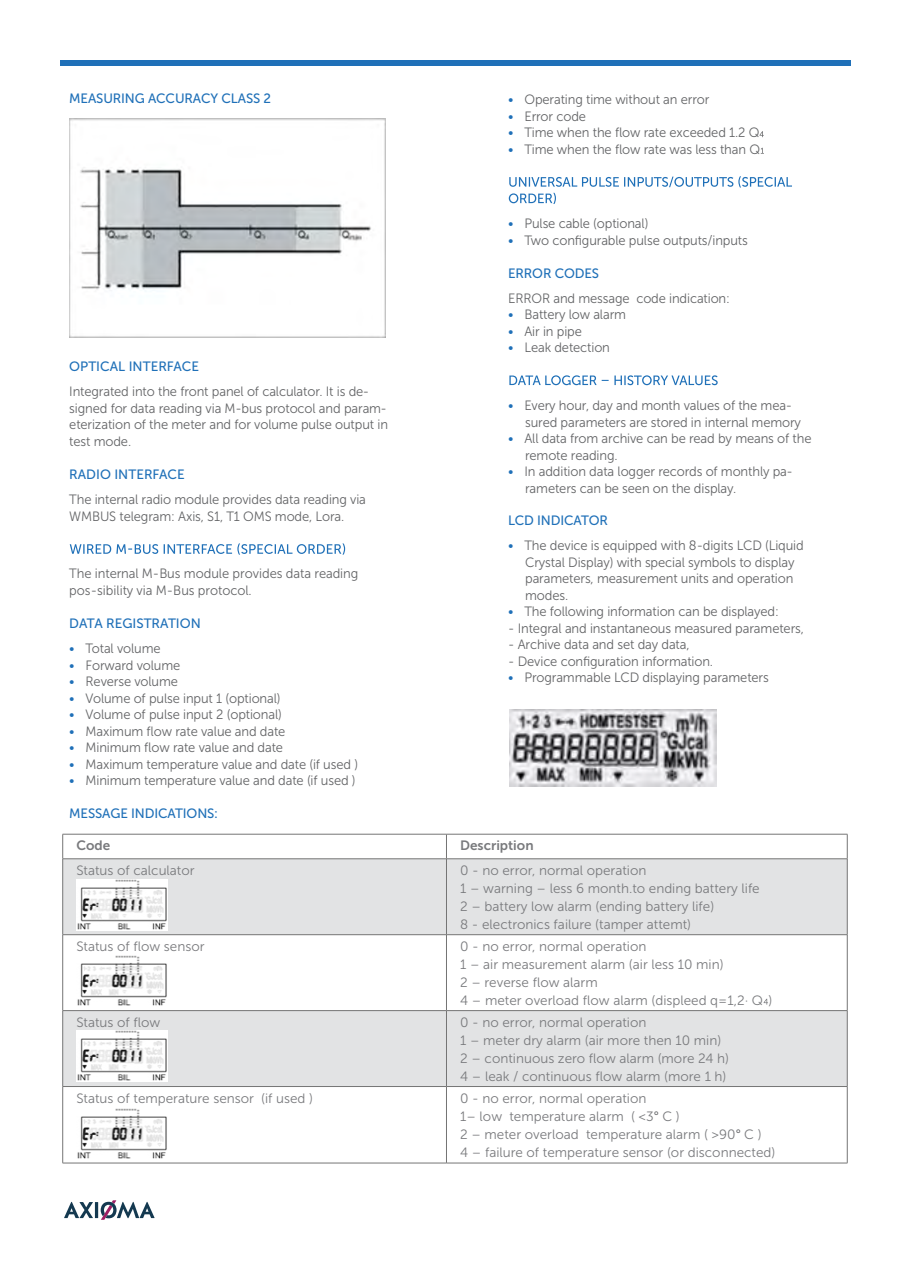
<style>
.page{position:relative;width:910px;height:1280px;background:#fff}
.page>*{position:absolute;margin:0;border:0;box-sizing:border-box;transform-origin:0 0}
.t1{font:13.5px/16.5px "Museo Sans 300";letter-spacing:-.01em;color:#636466;scale:.96 1}
.t2{font:13.5px/18px "Museo Sans 300";color:#797a7d}
.t3{font:13.5px "Museo Sans 500";letter-spacing:-.01em;color:#1f70b8}
.t4{font:13.5px "Museo Sans 700";color:#797a7d}
.s1{color:#1f70b8}
.s2{color:#636466}
</style>
<div class="page">
<div style="left:60px;top:60px;width:791px;height:6px;background:#1f70b8"></div>
<svg style="left:70px;top:543px;width:275px;height:12px"></svg>
<svg style="left:759px;top:131px;width:5px;height:6px"></svg>
<img style="left:509px;top:709px;width:207px;height:77px">
<svg style="left:509px;top:375px;width:209px;height:10px"></svg>
<svg style="left:509px;top:176px;width:283px;height:11px"></svg>
<svg style="left:509px;top:193px;width:47px;height:11px"></svg>
<svg style="left:63px;top:859px;width:784px;height:227px;fill:#e2e3e4"></svg>
<hr style="left:63px;top:834px;width:383px;height:1px;background:#757575">
<svg style="left:62px;top:834px;width:1px;height:24px"></svg>
<hr style="left:446px;top:834px;width:401px;height:1px;background:#757575">
<svg style="left:446px;top:834px;width:1px;height:24px"></svg>
<svg style="left:847px;top:834px;width:1px;height:24px"></svg>
<hr style="left:63px;top:858px;width:383px;height:1px;background:#757575">
<hr style="left:62px;top:859px;width:1px;height:75px;background:#757575">
<hr style="left:446px;top:858px;width:401px;height:1px;background:#757575">
<hr style="left:446px;top:859px;width:1px;height:75px;background:#757575">
<hr style="left:847px;top:859px;width:1px;height:75px;background:#757575">
<hr style="left:63px;top:934px;width:383px;height:1px;background:#757575">
<hr style="left:62px;top:935px;width:1px;height:75px;background:#757575">
<hr style="left:446px;top:934px;width:401px;height:1px;background:#757575">
<hr style="left:446px;top:935px;width:1px;height:75px;background:#757575">
<hr style="left:847px;top:935px;width:1px;height:75px;background:#757575">
<hr style="left:63px;top:1010px;width:383px;height:1px;background:#757575">
<hr style="left:62px;top:1011px;width:1px;height:75px;background:#757575">
<hr style="left:446px;top:1010px;width:401px;height:1px;background:#757575">
<hr style="left:446px;top:1011px;width:1px;height:75px;background:#757575">
<hr style="left:847px;top:1011px;width:1px;height:75px;background:#757575">
<hr style="left:63px;top:1086px;width:383px;height:1px;background:#757575">
<hr style="left:62px;top:1087px;width:1px;height:76px;background:#757575">
<hr style="left:446px;top:1086px;width:401px;height:1px;background:#757575">
<hr style="left:446px;top:1087px;width:1px;height:76px;background:#757575">
<hr style="left:847px;top:1087px;width:1px;height:76px;background:#757575">
<hr style="left:63px;top:1163px;width:383px;height:1px;background:#757575">
<hr style="left:446px;top:1163px;width:401px;height:1px;background:#757575">
<svg style="left:764px;top:999px;width:4px;height:6px"></svg>
<img style="left:77px;top:879px;width:91px;height:51px">
<img style="left:77px;top:955px;width:91px;height:51px">
<img style="left:77px;top:1030px;width:91px;height:51px">
<img style="left:77px;top:1109px;width:90px;height:50px">
<img style="left:69px;top:118px;width:316px;height:220px">
<svg style="left:64px;top:1202px;width:29px;height:16px"></svg>
<hr style="left:95px;top:1202px;width:3px;height:16px;background:#143950">
<svg style="left:101px;top:1200px;width:54px;height:20px"></svg>
<p class="t3" style="left:69px;top:91px;width:203px">MEASURING ACCURACY CLASS 2</p>
<p class="t3" style="left:69px;top:359px;width:131px">OPTICAL INTERFACE</p>
<p class="t1" style="left:69px;top:384px;width:334px">Integrated into the front panel of calculator. It is de&shy;signed for data reading via M-bus protocol and param&shy;eterization of the meter and for volume pulse output in test mode.</p>
<p class="t3" style="left:69px;top:467px;width:117px">RADIO INTERFACE</p>
<p class="t1" style="left:69px;top:491px;width:311px">The internal radio module provides data reading via<br>WMBUS telegram: Axis, S1, T1 OMS mode, Lora.</p>
<p class="t1" style="left:69px;top:565px;width:303px">The internal M-Bus module provides data reading pos-sibility via M-Bus protocol.</p>
<p class="t3" style="left:69px;top:616px;width:133px">DATA REGISTRATION</p>
<p class="t1" style="left:69px;top:641px;width:97px"><span class="s1">•</span> Total volume</p>
<p class="t1" style="left:69px;top:657px;width:117px"><span class="s1">•</span> Forward volume</p>
<p class="t1" style="left:69px;top:674px;width:115px"><span class="s1">•</span> Reverse volume</p>
<p class="t1" style="left:69px;top:690px;width:222px"><span class="s1">•</span> Volume of pulse input 1 (optional)</p>
<p class="t1" style="left:69px;top:707px;width:223px"><span class="s1">•</span> Volume of pulse input 2 (optional)</p>
<p class="t1" style="left:69px;top:723px;width:227px"><span class="s1">•</span> Maximum flow rate value and date</p>
<p class="t1" style="left:69px;top:740px;width:224px"><span class="s1">•</span> Minimum flow rate value and date</p>
<p class="t1" style="left:69px;top:756px;width:302px"><span class="s1">•</span> Maximum temperature value and date (if used )</p>
<p class="t1" style="left:69px;top:773px;width:300px"><span class="s1">•</span> Minimum temperature value and date (if used )</p>
<p class="t3" style="left:69px;top:806px;width:150px">MESSAGE INDICATIONS:</p>
<p class="t1" style="left:508px;top:91px;width:211px"><span class="s1">•</span> Operating time without an error</p>
<p class="t1" style="left:508px;top:108px;width:83px"><span class="s1">•</span> Error code</p>
<p class="t1" style="left:508px;top:124px;width:263px"><span class="s1">•</span> Time when the flow rate exceeded 1.2 Q</p>
<p class="t1" style="left:508px;top:141px;width:264px"><span class="s1">•</span> Time when the flow rate was less than Q</p>
<p class="t1" style="left:508px;top:215px;width:148px"><span class="s1">•</span> Pulse cable (optional)</p>
<p class="t1" style="left:508px;top:232px;width:251px"><span class="s1">•</span> Two configurable pulse outputs/inputs</p>
<p class="t3" style="left:508px;top:266px;width:93px">ERROR CODES</p>
<p class="t1" style="left:508px;top:290px;width:233px">ERROR and message code indication:</p>
<p class="t1" style="left:508px;top:306px;width:124px"><span class="s1">•</span> Battery low alarm</p>
<p class="t1" style="left:508px;top:323px;width:78px"><span class="s1">•</span> Air in pipe</p>
<p class="t1" style="left:508px;top:339px;width:108px"><span class="s1">•</span> Leak detection</p>
<p class="t1" style="left:525px;top:397px;width:289px;text-indent:-17px"><span class="s1">•</span> Every hour, day and month values of the mea&shy;sured parameters are stored in internal memory</p>
<p class="t1" style="left:525px;top:430px;width:300px;text-indent:-17px"><span class="s1">•</span> All data from archive can be read by means of the remote reading.</p>
<p class="t1" style="left:525px;top:463px;width:280px;text-indent:-17px"><span class="s1">•</span> In addition data logger records of monthly pa&shy;rameters can be seen on the display.</p>
<p class="t3" style="left:508px;top:513px;width:101px">LCD INDICATOR</p>
<p class="t1" style="left:525px;top:538px;width:292px;text-indent:-17px"><span class="s1">•</span> The device is equipped with 8-digits LCD (Liquid Crystal Display) with special symbols to display parameters, measurement units and operation modes.</p>
<p class="t1" style="left:508px;top:604px;width:284px"><span class="s1">•</span> The following information can be displayed:</p>
<p class="t1" style="left:508px;top:620px;width:310px">- Integral and instantaneous measured parameters,</p>
<p class="t1" style="left:508px;top:637px;width:191px">- Archive data and set day data,</p>
<p class="t1" style="left:508px;top:653px;width:215px">- Device configuration information.</p>
<p class="t1" style="left:508px;top:669px;width:273px"><span class="s1">•</span> Programmable LCD displaying parameters</p>
<p class="t4" style="left:76px;top:838px;width:35px">Code</p>
<p class="t4" style="left:460px;top:838px;width:75px">Description</p>
<p class="t2" style="left:76px;top:861px;width:120px">Status of calculator</p>
<p class="t2" style="left:460px;top:861px;width:301px">0 - no error, normal operation<br>1 – warning – less 6 month.to ending battery life 2 – battery low alarm (ending battery life)<br>8 - electronics failure (tamper attemt)</p>
<p class="t2" style="left:76px;top:937px;width:130px">Status of flow sensor</p>
<p class="t2" style="left:460px;top:937px;width:314px">0 - no error, normal operation<br>1 – air measurement alarm (air less 10 min)<br>2 – reverse flow alarm<br>4 – meter overload flow alarm (displeed q=1,2· Q )</p>
<p class="t2" style="left:76px;top:1013px;width:85px">Status of flow</p>
<p class="t2" style="left:460px;top:1013px;width:270px">0 - no error, normal operation<br>1 – meter dry alarm (air more then 10 min)<br>2 – continuous zero flow alarm (more 24 h)<br>4 – leak / continuous flow alarm (more 1 h)</p>
<p class="t2" style="left:76px;top:1089px;width:238px">Status of temperature sensor (if used )</p>
<p class="t2" style="left:460px;top:1089px;width:317px">0 - no error, normal operation<br>1– low temperature alarm ( &lt;3<span class="s2">°</span> C )<br>2 – meter overload temperature alarm ( &gt;90<span class="s2">°</span> C )<br>4 – failure of temperature sensor (or disconnected)</p>
</div>
